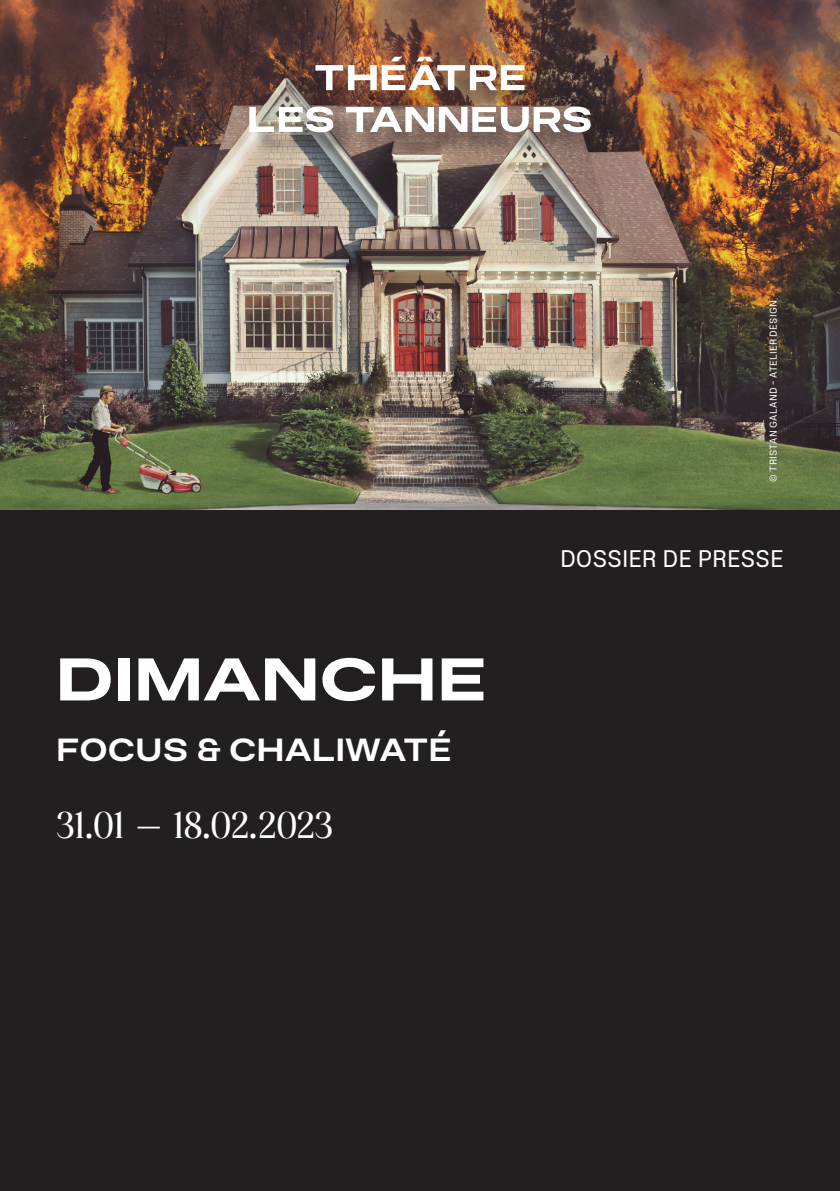
<style>
.page{position:relative;width:840px;height:1191px;background:#fff}
.page>*{position:absolute;margin:0;border:0;box-sizing:border-box;transform-origin:0 0}
.Texte_dates{font:60px "Plaid XL";letter-spacing:.005em;color:#fff}
.Texte_dates-2{font:36px "Rando Display";letter-spacing:-.02em;color:#fff}
.Texte_dates-3{font:32px "Plaid L";color:#fff}
.Section{font:24px "Plaid S";color:#fff}
.Texte_copyright{font:10px "Plaid S";letter-spacing:.025em;color:#fff}
</style>
<div class="page">
<img style="left:0;top:0;width:839px;height:510px">
<div style="left:252px;top:60px;width:362px;height:97px;background:#231f20;opacity:.5"></div>
<img style="left:315px;top:57px;width:209px;height:33px">
<svg style="left:249px;top:107px;width:84px;height:25px"></svg>
<svg style="left:346px;top:107px;width:244px;height:25px"></svg>
<div style="left:0;top:510px;width:839px;height:681px;background:#231f20"></div>
<p class="Texte_dates" style="left:56px;top:639px;width:431px">DIMANCHE</p>
<p class="Texte_dates-3" style="left:56px;top:728px;width:397px">FOCUS &amp; CHALIWATÉ</p>
<p class="Texte_dates-2" style="left:56px;top:799px;width:279px">31.01 — 18.02.2023</p>
<p class="Texte_copyright" style="left:766px;top:482px;width:183px;rotate:-90deg">© TRISTAN GALAND - ATELIER DESIGN</p>
<p class="Section" style="left:559px;top:543px;width:225px">DOSSIER DE PRESSE</p>
</div>
